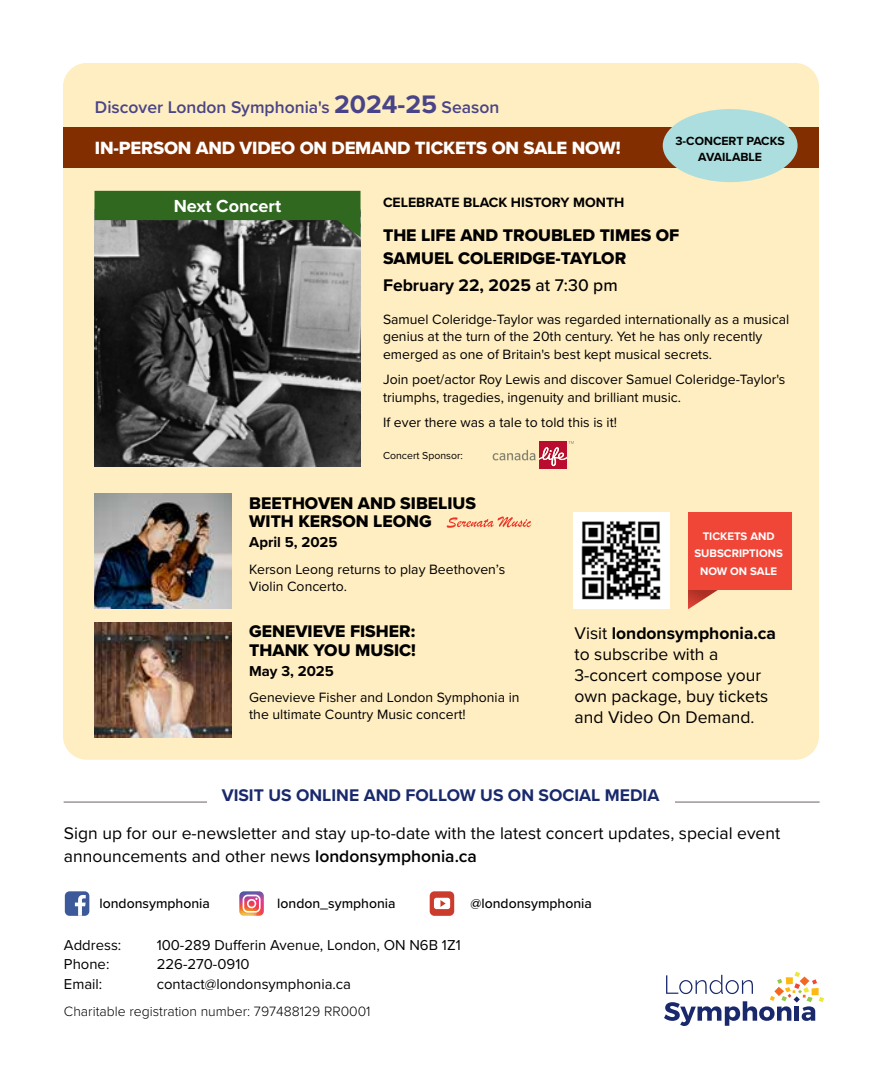
<style>
.page{position:relative;width:882px;height:1071px;background:#fff}
.page>*{position:absolute;margin:0;border:0;box-sizing:border-box;transform-origin:0 0}
.t1{font:18.38px "Proxima Nova Extrabld";letter-spacing:-.01em;color:#fff}
.t2{font:700 18.03px "Proxima Nova";color:#fff}
.t3{font:17.5px/21px "Proxima Nova";color:#000}
.t4{font:17.5px/18.4px "Proxima Nova Extrabld";color:#000}
.t5{font:600 17.5px "Proxima Nova";color:#494487}
.t6{font:700 17.5px "Proxima Nova";color:#19296c}
.t7{font:700 17.5px "Proxima Nova";color:#000}
.t8{font:14.88px "Proxima Nova";color:#000}
.t9{font:700 14.88px "Proxima Nova";color:#000}
.t10{font:14px/17.5px "Proxima Nova";color:#000}
.t11{font:500 14px "Proxima Nova";color:#000}
.t12{font:300 14px "Proxima Nova";color:#000}
.t13{font:700 14px "Proxima Nova";color:#000}
.t14{font:700 12.25px/15.8px "Proxima Nova";color:#000;text-align:center}
.t15{font:700 11.38px/17.5px "Proxima Nova";color:#fff;text-align:center}
.t16{font:10.5px "Proxima Nova";color:#000}
.s1{font-weight:700;font-size:26.25px}
.s2{font-weight:500}
.s3{font-weight:700}
.s4{font-weight:600}
</style>
<div class="page">
<hr style="left:64px;top:802px;width:756px;height:1px;background:#6a6463">
<div style="left:207px;top:788px;width:467px;height:31px;background:#fff"></div>
<svg style="left:664px;top:972px;width:160px;height:54px"></svg>
<div style="left:63px;top:889px;width:28px;height:29px;border:4px solid #fff;border-radius:5px"></div>
<div style="left:65px;top:891px;width:24px;height:25px;background:#3c5a99;border-radius:5px"></div>
<svg style="left:75px;top:895px;width:11px;height:21px"></svg>
<div style="left:237px;top:889px;width:29px;height:29px;border:4px solid #fff;border-radius:5px"></div>
<svg style="left:239px;top:891px;width:25px;height:25px"></svg>
<div style="left:428px;top:889px;width:28px;height:29px;border:4px solid #fff;border-radius:5px"></div>
<div style="left:430px;top:891px;width:24px;height:25px;background:#cb3c2d;border-radius:5px"></div>
<svg style="left:434px;top:898px;width:16px;height:11px"></svg>
<div style="left:63px;top:63px;width:756px;height:697px;background:#ffeec1;border-radius:24px"></div>
<img style="left:573px;top:512px;width:96px;height:96px">
<img style="left:94px;top:237px;width:266px;height:229px">
<img style="left:94px;top:494px;width:138px;height:115px">
<img style="left:94px;top:622px;width:138px;height:115px">
<svg style="left:447px;top:516px;width:84px;height:12px"></svg>
<svg style="left:94px;top:191px;width:267px;height:46px;background:#3e6234"></svg>
<div style="left:63px;top:128px;width:756px;height:40px;background:#822e00"></div>
<svg style="left:688px;top:590px;width:30px;height:19px"></svg>
<div style="left:688px;top:513px;width:103px;height:77px;background:#ef4638"></div>
<div style="left:663px;top:109px;width:135px;height:73px;background:#addedf;border-radius:50%"></div>
<svg style="left:493px;top:441px;width:81px;height:28px"></svg>
<p class="t5" style="left:95px;top:94px;width:406px">Discover London Symphonia's <span class="s1">2024-25</span> Season</p>
<h1 class="t1" style="left:95px;top:135px;width:527px">IN-PERSON AND VIDEO ON DEMAND TICKETS ON SALE NOW!</h1>
<p class="t14" style="left:675px;top:133px;width:111px">3-CONCERT PACKS<br>AVAILABLE</p>
<p class="t2" style="left:174px;top:193px;width:109px">Next Concert</p>
<p class="t13" style="left:383px;top:192px;width:243px">CELEBRATE BLACK HISTORY MONTH</p>
<p class="t4" style="left:383px;top:223px;width:298px;line-height:23.1px">THE LIFE AND TROUBLED TIMES OF<br>SAMUEL COLERIDGE-TAYLOR</p>
<p class="t7" style="left:383px;top:272px;width:236px">February 22, 2025 <span class="s2">at 7:30 pm</span></p>
<p class="t10" style="left:383px;top:310px;width:408px">Samuel Coleridge-Taylor was regarded internationally as a musical genius at the turn of the 20th century. Yet he has only recently emerged as one of Britain's best kept musical secrets.</p>
<p class="t10" style="left:383px;top:370px;width:404px">Join poet/actor Roy Lewis and discover Samuel Coleridge-Taylor's triumphs, tragedies, ingenuity and brilliant music.</p>
<p class="t10" style="left:383px;top:413px;width:236px">If ever there was a tale to told this is it!</p>
<p class="t16" style="left:383px;top:447px;width:81px">Concert Sponsor:</p>
<p class="t4" style="left:249px;top:493px;width:228px">BEETHOVEN AND SIBELIUS<br>WITH KERSON LEONG</p>
<p class="t9" style="left:249px;top:531px;width:90px">April 5, 2025</p>
<p class="t10" style="left:249px;top:560px;width:258px">Kerson Leong returns to play Beethoven’s<br>Violin Concerto.</p>
<p class="t4" style="left:249px;top:622px;width:168px">GENEVIEVE FISHER:<br>THANK YOU MUSIC!</p>
<p class="t9" style="left:249px;top:660px;width:86px">May 3, 2025</p>
<p class="t10" style="left:249px;top:688px;width:272px">Genevieve Fisher and London Symphonia in the ultimate Country Music concert!</p>
<p class="t15" style="left:694px;top:527px;width:90px">TICKETS AND<br>SUBSCRIPTIONS<br>NOW ON SALE</p>
<p class="t3" style="left:575px;top:622px;width:203px">Visit <span class="s3">londonsymphonia.ca </span>to subscribe with a<br>3-concert compose your own package, buy tickets and Video On Demand.</p>
<p class="t6" style="left:222px;top:782px;width:439px">VISIT US ONLINE AND FOLLOW US ON SOCIAL MEDIA</p>
<p class="t3" style="left:64px;top:821px;width:718px;line-height:22.8px">Sign up for our e-newsletter and stay up-to-date with the latest concert updates, special event announcements and other news <span class="s4">londonsymphonia.ca</span></p>
<p class="t11" style="left:100px;top:893px;width:112px">londonsymphonia</p>
<p class="t11" style="left:277px;top:893px;width:120px">london_symphonia</p>
<p class="t11" style="left:471px;top:893px;width:123px">@londonsymphonia</p>
<p class="t8" style="left:64px;top:934px;width:59px">Address:</p>
<p class="t8" style="left:157px;top:934px;width:306px">100-289 Dufferin Avenue, London, ON N6B 1Z1</p>
<p class="t8" style="left:64px;top:953px;width:47px">Phone:</p>
<p class="t8" style="left:157px;top:953px;width:94px">226-270-0910</p>
<p class="t8" style="left:64px;top:972px;width:40px">Email:</p>
<p class="t8" style="left:157px;top:972px;width:196px">contact@londonsymphonia.ca</p>
<p class="t12" style="left:64px;top:1001px;width:308px">Charitable registration number: 797488129 RR0001</p>
</div>
